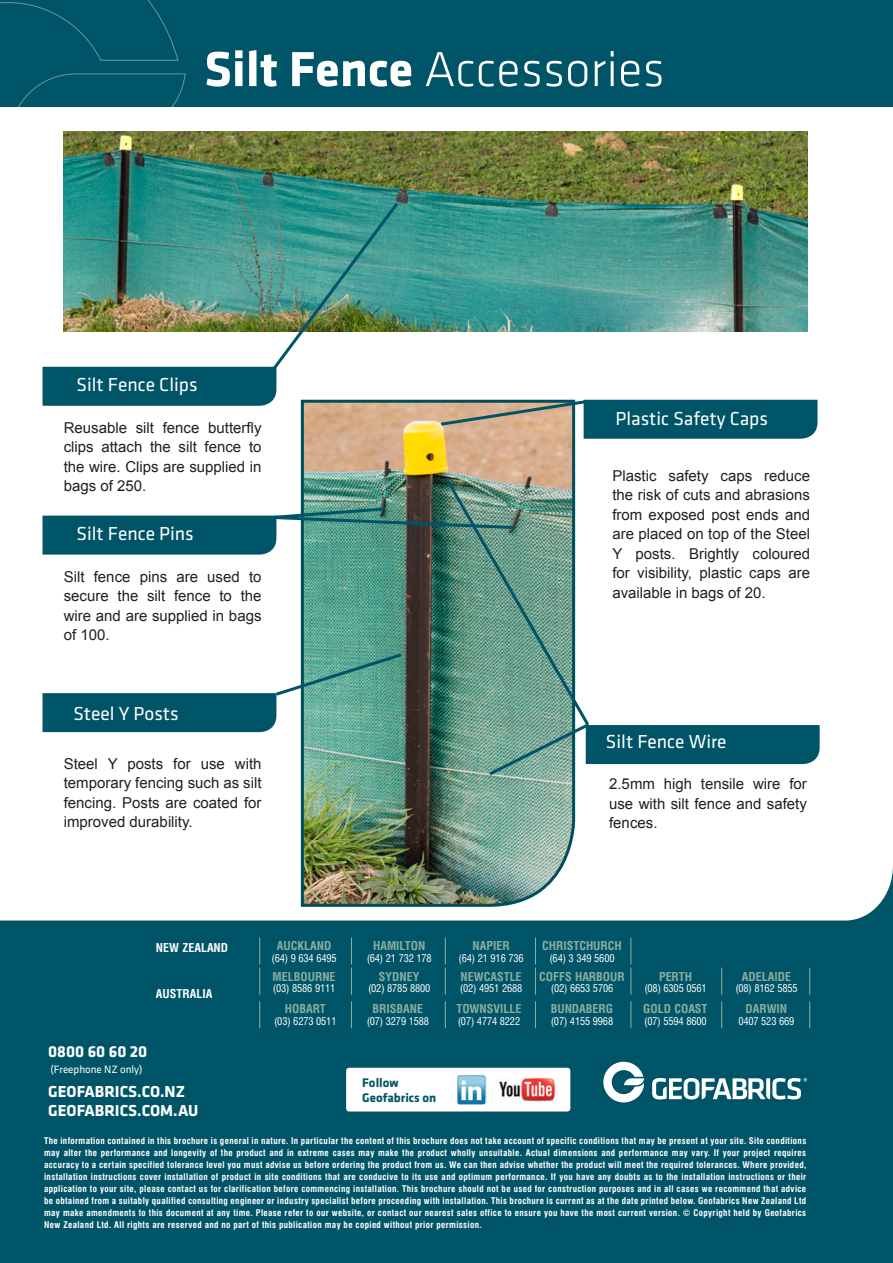
<style>
.page{position:relative;width:893px;height:1263px;background:#fff}
.page>*{position:absolute;margin:0;border:0;box-sizing:border-box;transform-origin:0 0}
.List{font:300 51px "Klavika";color:#fff}
.Heading_1{font:19.5px "Klavika";color:#fff}
.t1{font:700 16.5px "Klavika";color:#fff}
.Body_Text{font:15px/19.5px "Arial";color:#231f20;text-align:justify}
.t2{font:700 12.9px/15.5px "Klavika";color:#005467}
.t3{font:700 condensed 12px "Helvetica";color:#8baea1}
.t4{font:700 condensed 12px "Helvetica";color:#fff}
.t5{font:10.95px "Klavika";color:#fff}
.t6{font:condensed 10.5px "Swiss 721 BT";letter-spacing:-.015em;color:#fff}
.Body_Text-2{font:700 condensed 9px/12px "Swiss 721 BT";letter-spacing:.04em;color:#fff;text-align:justify}
.s1{font-weight:700}
</style>
<div class="page">
<div style="left:0;top:0;width:893px;height:106px;background:#005467"></div>
<svg style="left:0;top:0;width:185px;height:106px"></svg>
<svg style="left:0;top:866px;width:893px;height:397px;background:#1c6777"></svg>
<svg style="left:351px;top:1001px;width:1px;height:27px"></svg>
<svg style="left:259px;top:1001px;width:1px;height:27px"></svg>
<svg style="left:445px;top:1001px;width:1px;height:27px"></svg>
<svg style="left:535px;top:1001px;width:1px;height:27px"></svg>
<svg style="left:630px;top:1001px;width:1px;height:27px"></svg>
<svg style="left:721px;top:1001px;width:1px;height:27px"></svg>
<svg style="left:809px;top:1001px;width:1px;height:27px"></svg>
<svg style="left:603px;top:1062px;width:41px;height:40px"></svg>
<img style="left:631px;top:1083px;width:13px;height:16px">
<svg style="left:652px;top:1078px;width:155px;height:21px"></svg>
<div style="left:346px;top:1068px;width:224px;height:43px;background:#fff;border-radius:3px"></div>
<img style="left:457px;top:1075px;width:30px;height:30px">
<img style="left:499px;top:1077px;width:57px;height:25px">
<svg style="left:721px;top:968px;width:1px;height:26px"></svg>
<svg style="left:809px;top:968px;width:1px;height:26px"></svg>
<svg style="left:351px;top:938px;width:1px;height:56px"></svg>
<svg style="left:259px;top:938px;width:1px;height:56px"></svg>
<svg style="left:445px;top:938px;width:1px;height:56px"></svg>
<svg style="left:535px;top:938px;width:1px;height:56px"></svg>
<svg style="left:630px;top:938px;width:1px;height:56px"></svg>
<img style="left:299px;top:399px;width:278px;height:509px">
<svg style="left:438px;top:399px;width:379px;height:40px;background:#4c7779"></svg>
<img style="left:64px;top:132px;width:744px;height:200px">
<img style="left:43px;top:199px;width:358px;height:207px">
<img style="left:43px;top:474px;width:777px;height:304px">
<p class="List" style="left:204px;top:41px;width:462px"><span class="s1">Silt Fence</span> Accessories</p>
<p class="Heading_1" style="left:77px;top:374px;width:123px">Silt Fence Clips</p>
<p class="Body_Text" style="left:64px;top:418px;width:199px">Reusable silt fence butterfly clips attach the silt fence to the wire. Clips are supplied in bags of 250.</p>
<p class="Heading_1" style="left:77px;top:523px;width:119px">Silt Fence Pins</p>
<p class="Body_Text" style="left:64px;top:567px;width:199px">Silt fence pins are used to secure the silt fence to the wire and are supplied in bags of 100.</p>
<p class="Heading_1" style="left:73px;top:703px;width:107px">Steel Y Posts</p>
<p class="Body_Text" style="left:64px;top:754px;width:199px">Steel Y posts for use with temporary fencing such as silt fencing. Posts are coated for improved durability.</p>
<p class="Heading_1" style="left:615px;top:408px;width:154px">Plastic Safety Caps</p>
<p class="Body_Text" style="left:612px;top:466px;width:199px">Plastic safety caps reduce the risk of cuts and abrasions from exposed post ends and are placed on top of the Steel Y posts. Brightly coloured for visibility, plastic caps are available in bags of 20.</p>
<p class="Heading_1" style="left:606px;top:731px;width:122px">Silt Fence Wire</p>
<p class="Body_Text" style="left:609px;top:774px;width:199px">2.5mm high tensile wire for use with silt fence and safety fences.</p>
<p class="t4" style="left:156px;top:940px;width:74px">NEW ZEALAND</p>
<p class="t4" style="left:156px;top:986px;width:58px">AUSTRALIA</p>
<p class="t3" style="left:277px;top:938px;width:56px">AUCKLAND</p>
<p class="t3" style="left:373px;top:938px;width:54px">HAMILTON</p>
<p class="t3" style="left:472px;top:938px;width:39px">NAPIER</p>
<p class="t3" style="left:542px;top:938px;width:81px">CHRISTCHURCH</p>
<p class="t6" style="left:272px;top:951px;width:67px">(64) 9 634 6495</p>
<p class="t6" style="left:367px;top:951px;width:67px">(64) 21 732 178</p>
<p class="t6" style="left:459px;top:951px;width:67px">(64) 21 916 736</p>
<p class="t6" style="left:549px;top:951px;width:67px">(64) 3 349 5600</p>
<p class="t3" style="left:285px;top:1001px;width:42px">HOBART</p>
<p class="t3" style="left:373px;top:1001px;width:52px">BRISBANE</p>
<p class="t3" style="left:456px;top:1001px;width:67px">TOWNSVILLE</p>
<p class="t3" style="left:551px;top:1001px;width:64px">BUNDABERG</p>
<p class="t3" style="left:643px;top:1001px;width:66px">GOLD COAST</p>
<p class="t3" style="left:745px;top:1001px;width:43px">DARWIN</p>
<p class="t6" style="left:274px;top:1015px;width:64px">(03) 6273 0511</p>
<p class="t6" style="left:367px;top:1015px;width:64px">(07) 3279 1588</p>
<p class="t6" style="left:458px;top:1015px;width:64px">(07) 4774 8222</p>
<p class="t6" style="left:551px;top:1015px;width:64px">(07) 4155 9968</p>
<p class="t6" style="left:644px;top:1015px;width:64px">(07) 5594 8600</p>
<p class="t6" style="left:738px;top:1015px;width:58px">0407 523 669</p>
<p class="t3" style="left:273px;top:969px;width:65px">MELBOURNE</p>
<p class="t3" style="left:379px;top:969px;width:42px">SYDNEY</p>
<p class="t3" style="left:461px;top:969px;width:63px">NEWCASTLE</p>
<p class="t3" style="left:539px;top:969px;width:87px">COFFS HARBOUR</p>
<p class="t3" style="left:659px;top:969px;width:34px">PERTH</p>
<p class="t3" style="left:742px;top:969px;width:51px">ADELAIDE</p>
<p class="t6" style="left:273px;top:982px;width:64px">(03) 8586 9111</p>
<p class="t6" style="left:368px;top:982px;width:64px">(02) 8785 8800</p>
<p class="t6" style="left:460px;top:982px;width:64px">(02) 4951 2688</p>
<p class="t6" style="left:551px;top:982px;width:64px">(02) 6653 5706</p>
<p class="t6" style="left:644px;top:982px;width:64px">(08) 6305 0561</p>
<p class="t6" style="left:735px;top:982px;width:64px">(08) 8162 5855</p>
<p class="t1" style="left:48px;top:1043px;width:101px">0800 60 60 20</p>
<p class="t5" style="left:51px;top:1063px;width:94px">(Freephone NZ only)</p>
<p class="t1" style="left:48px;top:1082px;width:138px">GEOFABRICS.CO.NZ</p>
<p class="t1" style="left:48px;top:1102px;width:152px">GEOFABRICS.COM.AU</p>
<p class="Body_Text-2" style="left:44px;top:1135px;width:764px">The information contained in this brochure is general in nature. In particular the content of this brochure does not take account of specific conditions that may be present at your site. Site conditions may alter the performance and longevity of the product and in extreme cases may make the product wholly unsuitable. Actual dimensions and performance may vary. If your project requires accuracy to a certain specified tolerance level you must advise us before ordering the product from us. We can then advise whether the product will meet the required tolerances. Where provided, installation instructions cover installation of product in site conditions that are conducive to its use and optimum performance. If you have any doubts as to the installation instructions or their application to your site, please contact us for clarification before commencing installation. This brochure should not be used for construction purposes and in all cases we recommend that advice be obtained from a suitably qualified consulting engineer or industry specialist before proceeding with installation. This brochure is current as at the date printed below. Geofabrics New Zealand Ltd may make amendments to this document at any time. Please refer to our website, or contact our nearest sales office to ensure you have the most current version. © Copyright held by Geofabrics New Zealand Ltd. All rights are reserved and no part of this publication may be copied without prior permission.</p>
<p class="t2" style="left:362px;top:1075px;width:76px">Follow<br>Geofabrics on</p>
</div>
